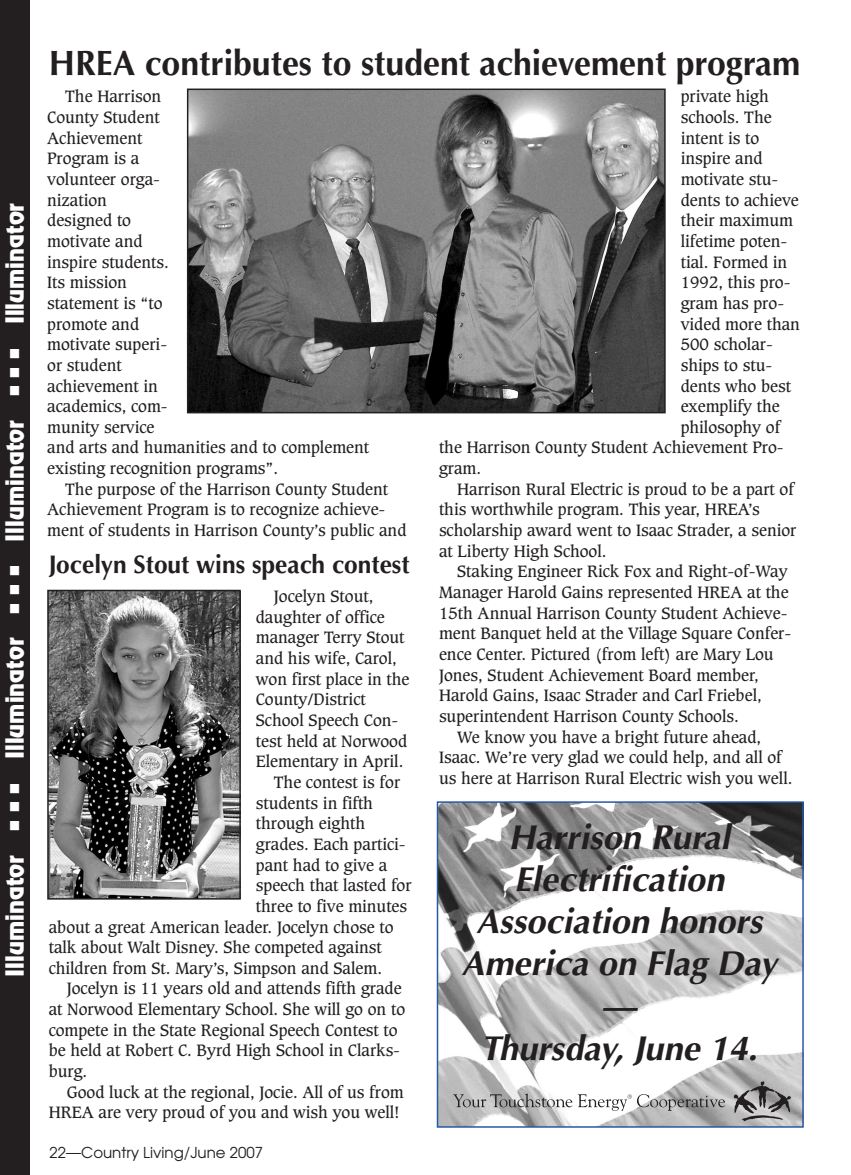
<style>
.page{position:relative;width:851px;height:1175px;background:#fff}
.page>*{position:absolute;margin:0;border:0;box-sizing:border-box;transform-origin:0 0}
.t1{font:700 35.25px "Optima";color:#231f20;scale:.96 1}
.t2{font:italic 700 34.5px/42.2px "Optima";color:#231f20;text-align:center}
.t3{font:700 25.5px "Optima";color:#231f20;scale:.96 1}
.t4{font:22.5px "Revue";color:#fff}
.t5{font:15.9px/20.7px "Caxton";color:#231f20}
.t6{font:15px "Avant Garde";color:#231f20}
</style>
<div class="page">
<div style="left:0;top:0;width:30px;height:1174px;background:#231f20"></div>
<img style="left:439px;top:804px;width:361px;height:320px">
<div style="left:436px;top:801px;width:367px;height:326px;border:2px solid #2758a7"></div>
<svg style="left:733px;top:1081px;width:57px;height:41px;background:#929191"></svg>
<svg style="left:637px;top:1094px;width:88px;height:16px"></svg>
<svg style="left:453px;top:1093px;width:178px;height:17px"></svg>
<img style="left:50px;top:593px;width:188px;height:303px">
<div style="left:47px;top:590px;width:194px;height:309px;border:2px solid #231f20"></div>
<img style="left:190px;top:91px;width:472px;height:319px">
<div style="left:187px;top:88px;width:478px;height:325px;border:2px solid #231f20"></div>
<h3 class="t4" style="left:3px;top:976px;width:775px;rotate:-90deg">Illuminator • • • Illuminator • • • Illuminator • • • Illuminator</h3>
<h1 class="t1" style="left:49px;top:49px;width:784px">HREA contributes to student achievement program</h1>
<p class="t5" style="left:47px;top:87px;width:323px;text-indent:18px">The Harrison<br>County Student<br>Achievement<br>Program is a<br>volunteer orga-<br>nization<br>designed to<br>motivate and<br>inspire students.<br>Its mission<br>statement is “to<br>promote and<br>motivate superi-<br>or student<br>achievement in<br>academics, com-<br>munity service<br>and arts and humanities and to complement existing recognition programs”.</p>
<p class="t5" style="left:47px;top:480px;width:361px;text-indent:18px">The purpose of the Harrison County Student<br>Achievement Program is to recognize achieve&shy;ment of students in Harrison County’s public and</p>
<h3 class="t3" style="left:49px;top:554px;width:377px">Jocelyn Stout wins speach contest</h3>
<p class="t5" style="left:274px;top:587px;width:101px">Jocelyn Stout,</p>
<p class="t5" style="left:256px;top:608px;width:130px">daughter of office</p>
<p class="t5" style="left:256px;top:628px;width:150px">manager Terry Stout</p>
<p class="t5" style="left:256px;top:649px;width:142px">and his wife, Carol,</p>
<p class="t5" style="left:256px;top:670px;width:155px">won first place in the</p>
<p class="t5" style="left:256px;top:690px;width:111px">County/District</p>
<p class="t5" style="left:256px;top:711px;width:144px">School Speech Con-</p>
<p class="t5" style="left:256px;top:731px;width:153px">test held at Norwood</p>
<p class="t5" style="left:256px;top:752px;width:149px">Elementary in April.</p>
<p class="t5" style="left:274px;top:773px;width:128px">The contest is for</p>
<p class="t5" style="left:256px;top:793px;width:119px">students in fifth</p>
<p class="t5" style="left:256px;top:814px;width:111px">through eighth</p>
<p class="t5" style="left:256px;top:835px;width:151px">grades. Each partici-</p>
<p class="t5" style="left:256px;top:855px;width:133px">pant had to give a</p>
<p class="t5" style="left:256px;top:876px;width:157px">speech that lasted for</p>
<p class="t5" style="left:256px;top:897px;width:153px">three to five minutes</p>
<p class="t5" style="left:49px;top:917px;width:346px">about a great American leader. Jocelyn chose to</p>
<p class="t5" style="left:49px;top:938px;width:334px">talk about Walt Disney. She competed against</p>
<p class="t5" style="left:49px;top:958px;width:335px">children from St. Mary’s, Simpson and Salem.</p>
<p class="t5" style="left:67px;top:979px;width:336px">Jocelyn is 11 years old and attends fifth grade</p>
<p class="t5" style="left:49px;top:1000px;width:358px">at Norwood Elementary School. She will go on to</p>
<p class="t5" style="left:49px;top:1020px;width:350px">compete in the State Regional Speech Contest to</p>
<p class="t5" style="left:49px;top:1041px;width:353px">be held at Robert C. Byrd High School in Clarks-</p>
<p class="t5" style="left:49px;top:1062px;width:40px">burg.</p>
<p class="t5" style="left:67px;top:1082px;width:338px">Good luck at the regional, Jocie. All of us from</p>
<p class="t5" style="left:49px;top:1103px;width:352px">HREA are very proud of you and wish you well!</p>
<p class="t6" style="left:50px;top:1143px;width:215px">22—Country Living/June 2007</p>
<p class="t5" style="left:680px;top:87px;width:90px">private high</p>
<p class="t5" style="left:680px;top:108px;width:92px">schools. The</p>
<p class="t5" style="left:680px;top:129px;width:80px">intent is to</p>
<p class="t5" style="left:680px;top:149px;width:83px">inspire and</p>
<p class="t5" style="left:680px;top:170px;width:99px">motivate stu-</p>
<p class="t5" style="left:680px;top:191px;width:120px">dents to achieve</p>
<p class="t5" style="left:680px;top:211px;width:114px">their maximum</p>
<p class="t5" style="left:680px;top:232px;width:108px">lifetime poten-</p>
<p class="t5" style="left:680px;top:253px;width:108px">tial. Formed in</p>
<p class="t5" style="left:680px;top:273px;width:111px">1992, this pro-</p>
<p class="t5" style="left:680px;top:294px;width:105px">gram has pro-</p>
<p class="t5" style="left:680px;top:314px;width:121px">vided more than</p>
<p class="t5" style="left:680px;top:335px;width:94px">500 scholar-</p>
<p class="t5" style="left:680px;top:356px;width:93px">ships to stu-</p>
<p class="t5" style="left:680px;top:376px;width:112px">dents who best</p>
<p class="t5" style="left:680px;top:397px;width:100px">exemplify the</p>
<p class="t5" style="left:680px;top:418px;width:101px">philosophy of</p>
<p class="t5" style="left:439px;top:438px;width:346px">the Harrison County Student Achievement Pro-</p>
<p class="t5" style="left:439px;top:459px;width:44px">gram.</p>
<p class="t5" style="left:457px;top:480px;width:338px">Harrison Rural Electric is proud to be a part of</p>
<p class="t5" style="left:439px;top:500px;width:322px">this worthwhile program. This year, HREA’s</p>
<p class="t5" style="left:439px;top:521px;width:359px">scholarship award went to Isaac Strader, a senior</p>
<p class="t5" style="left:439px;top:542px;width:169px">at Liberty High School.</p>
<p class="t5" style="left:457px;top:562px;width:332px">Staking Engineer Rick Fox and Right-of-Way</p>
<p class="t5" style="left:439px;top:583px;width:351px">Manager Harold Gains represented HREA at the</p>
<p class="t5" style="left:439px;top:603px;width:350px">15th Annual Harrison County Student Achieve-</p>
<p class="t5" style="left:439px;top:624px;width:354px">ment Banquet held at the Village Square Confer-</p>
<p class="t5" style="left:439px;top:645px;width:336px">ence Center. Pictured (from left) are Mary Lou</p>
<p class="t5" style="left:439px;top:665px;width:321px">Jones, Student Achievement Board member,</p>
<p class="t5" style="left:439px;top:686px;width:324px">Harold Gains, Isaac Strader and Carl Friebel,</p>
<p class="t5" style="left:439px;top:707px;width:301px">superintendent Harrison County Schools.</p>
<p class="t5" style="left:457px;top:727px;width:306px">We know you have a bright future ahead,</p>
<p class="t5" style="left:439px;top:748px;width:344px">Isaac. We’re very glad we could help, and all of</p>
<p class="t5" style="left:439px;top:769px;width:355px">us here at Harrison Rural Electric wish you well.</p>
<h2 class="t2" style="left:461px;top:819px;width:317px">Harrison Rural<br>Electrification<br>Association honors<br>America on Flag Day —<br>Thursday, June 14.</h2>
</div>
